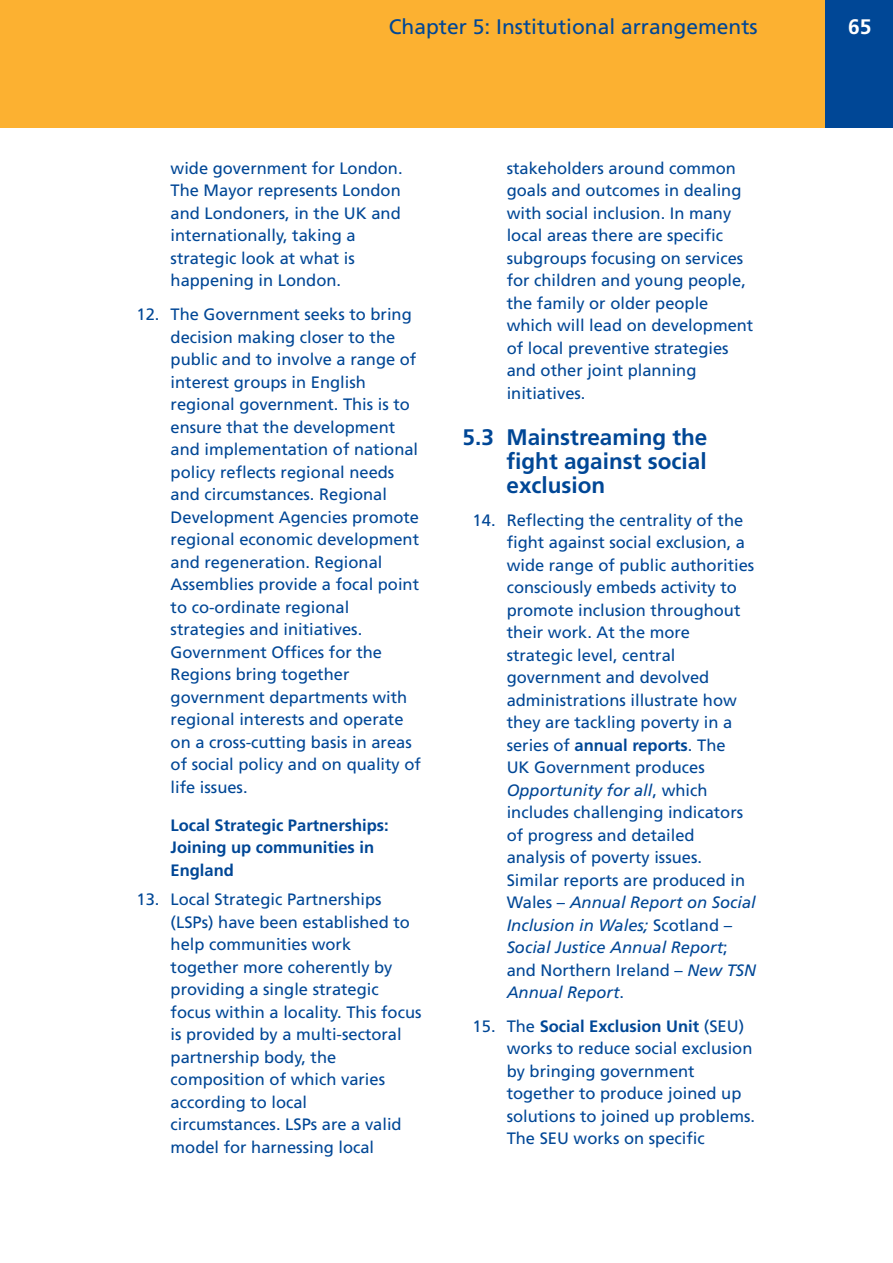
<style>
.page{position:relative;width:893px;height:1263px;background:#fff}
.page>*{position:absolute;margin:0;border:0;box-sizing:border-box;transform-origin:0 0}
.t1{font:700 22.5px/24px "Frutiger";color:#004796;text-align:justify}
.t2{font:21px "Frutiger";color:#004796}
.t3{font:700 21px "Frutiger";color:#fff}
.t4{font:16.5px/22.5px "Frutiger";color:#004796}
.t5{font:700 16.5px/22.5px "Frutiger";color:#004796}
.s1{font-weight:700}
.s2{font-style:italic}
</style>
<div class="page">
<div style="left:0;top:0;width:892px;height:128px;background:#fcb131"></div>
<div style="left:825px;top:0;width:67px;height:128px;background:#004796"></div>
<p class="t2" style="left:389px;top:19px;width:370px">Chapter 5: Institutional arrangements</p>
<p class="t4" style="left:170px;top:158px;width:233px">wide government for London.<br>The Mayor represents London and Londoners, in the UK and internationally, taking a strategic look at what is happening in London.</p>
<p class="t4" style="left:170px;top:304px;width:252px;text-indent:-34px">12. The Government seeks to bring decision making closer to the public and to involve a range of interest groups in English regional government. This is to ensure that the development and implementation of national policy reflects regional needs and circumstances. Regional<br>Development Agencies promote regional economic development and regeneration. Regional<br>Assemblies provide a focal point to co-ordinate regional strategies and initiatives.<br>Government Offices for the<br>Regions bring together government departments with regional interests and operate on a cross-cutting basis in areas of social policy and on quality of life issues.</p>
<p class="t5" style="left:170px;top:815px;width:220px">Local Strategic Partnerships:<br>Joining up communities in<br>England</p>
<p class="t4" style="left:170px;top:889px;width:252px;text-indent:-34px">13. Local Strategic Partnerships (LSPs) have been established to help communities work together more coherently by providing a single strategic focus within a locality. This focus is provided by a multi-sectoral partnership body, the composition of which varies according to local<br>circumstances. LSPs are a valid model for harnessing local</p>
<p class="t4" style="left:506px;top:158px;width:248px">stakeholders around common goals and outcomes in dealing with social inclusion. In many local areas there are specific subgroups focusing on services for children and young people, the family or older people which will lead on development of local preventive strategies and other joint planning initiatives.</p>
<h1 class="t1" style="left:506px;top:427px;width:202px;text-indent:-44px">5.3 Mainstreaming the fight against social exclusion</h1>
<p class="t4" style="left:506px;top:510px;width:251px;text-indent:-34px">14. Reflecting the centrality of the fight against social exclusion, a wide range of public authorities consciously embeds activity to promote inclusion throughout their work. At the more strategic level, central government and devolved administrations illustrate how they are tackling poverty in a series of <span class="s1">annual reports</span>. The<br>UK Government produces<br><span class="s2">Opportunity for all</span>, which includes challenging indicators of progress and detailed analysis of poverty issues.<br>Similar reports are produced in<br>Wales – <span class="s2">Annual Report on Social<br>Inclusion in Wales;</span> Scotland <span class="s2">–<br>Social Justice Annual Report</span>; and Northern Ireland – <span class="s2">New TSN<br>Annual Report</span>.</p>
<p class="t4" style="left:506px;top:1016px;width:250px;text-indent:-34px">15. The <span class="s1">Social Exclusion Unit</span> (SEU) works to reduce social exclusion by bringing government together to produce joined up solutions to joined up problems.<br>The SEU works on specific</p>
<p class="t3" style="left:848px;top:18px;width:25px">65</p>
</div>
